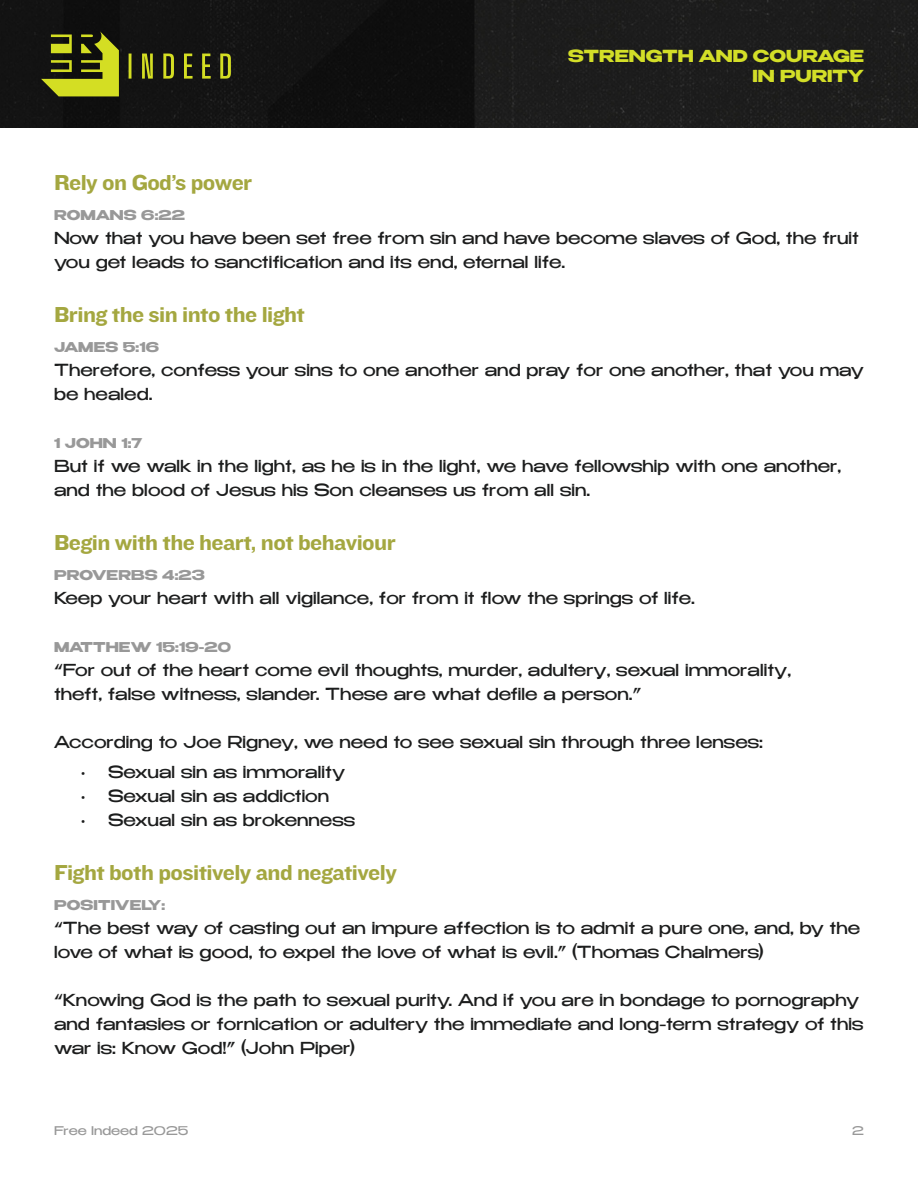
<style>
.page{position:relative;width:918px;height:1188px;background:#fff}
.page>*{position:absolute;margin:0;border:0;box-sizing:border-box;transform-origin:0 0}
.t1{font:22.5px "Knockout HTF52 Cruiserweight";letter-spacing:-.025em;color:#a4a740}
.t2{font:16.5px/24px "Benzin";color:#1c1d1d}
.t3{font:700 16.5px/19.8px "Benzin";color:#d3de28;text-align:right}
.t4{font:700 13.5px "Benzin";letter-spacing:.01em;color:#989898}
.t5{font:12px "Benzin";color:#989898}
</style>
<div class="page">
<img style="left:0;top:0;width:918px;height:127px">
<svg style="left:129px;top:54px;width:3px;height:25px"></svg>
<svg style="left:142px;top:54px;width:11px;height:25px"></svg>
<svg style="left:163px;top:54px;width:11px;height:25px"></svg>
<svg style="left:184px;top:54px;width:9px;height:25px"></svg>
<svg style="left:202px;top:54px;width:9px;height:25px"></svg>
<svg style="left:220px;top:54px;width:11px;height:25px"></svg>
<svg style="left:41px;top:31px;width:78px;height:65px;background:#6f7419"></svg>
<p class="t3" style="left:568px;top:46px;width:297px">STRENGTH AND COURAGE<br>IN PURITY</p>
<p class="t1" style="left:54px;top:171px;width:200px">Rely on God’s power</p>
<p class="t4" style="left:54px;top:205px;width:133px">ROMANS 6:22</p>
<p class="t2" style="left:54px;top:226px;width:806px">Now that you have been set free from sin and have become slaves of God, the fruit you get leads to sanctification and its end, eternal life.</p>
<p class="t1" style="left:54px;top:303px;width:252px">Bring the sin into the light</p>
<p class="t4" style="left:54px;top:337px;width:107px">JAMES 5:16</p>
<p class="t2" style="left:54px;top:358px;width:811px">Therefore, confess your sins to one another and pray for one another, that you may be healed.</p>
<p class="t4" style="left:54px;top:433px;width:90px">1 JOHN 1:7</p>
<p class="t2" style="left:54px;top:454px;width:789px">But if we walk in the light, as he is in the light, we have fellowship with one another, and the blood of Jesus his Son cleanses us from all sin.</p>
<p class="t1" style="left:54px;top:531px;width:343px">Begin with the heart, not behaviour</p>
<p class="t4" style="left:54px;top:565px;width:153px">PROVERBS 4:23</p>
<p class="t2" style="left:54px;top:586px;width:643px">Keep your heart with all vigilance, for from it flow the springs of life.</p>
<p class="t4" style="left:54px;top:637px;width:179px">MATTHEW 15:19-20</p>
<p class="t2" style="left:54px;top:658px;width:739px">“For out of the heart come evil thoughts, murder, adultery, sexual immorality,</p>
<p class="t2" style="left:54px;top:682px;width:589px">theft, false witness, slander. These are what defile a person.”</p>
<p class="t2" style="left:54px;top:730px;width:711px">According to Joe Rigney, we need to see sexual sin through three lenses:</p>
<p class="t2" style="left:81px;top:760px;width:266px">• Sexual sin as immorality</p>
<p class="t2" style="left:81px;top:784px;width:250px">• Sexual sin as addiction</p>
<p class="t2" style="left:81px;top:808px;width:276px">• Sexual sin as brokenness</p>
<p class="t1" style="left:54px;top:861px;width:344px">Fight both positively and negatively</p>
<p class="t4" style="left:54px;top:895px;width:113px">POSITIVELY:</p>
<p class="t2" style="left:54px;top:916px;width:808px">“The best way of casting out an impure affection is to admit a pure one, and, by the love of what is good, to expel the love of what is evil.” (Thomas Chalmers)</p>
<p class="t2" style="left:54px;top:988px;width:811px">“Knowing God is the path to sexual purity. And if you are in bondage to pornography and fantasies or fornication or adultery the immediate and long-term strategy of this war is: Know God!” (John Piper)</p>
<p class="t5" style="left:54px;top:1122px;width:136px">Free Indeed 2025</p>
<p class="t5" style="left:852px;top:1122px;width:13px">2</p>
</div>
